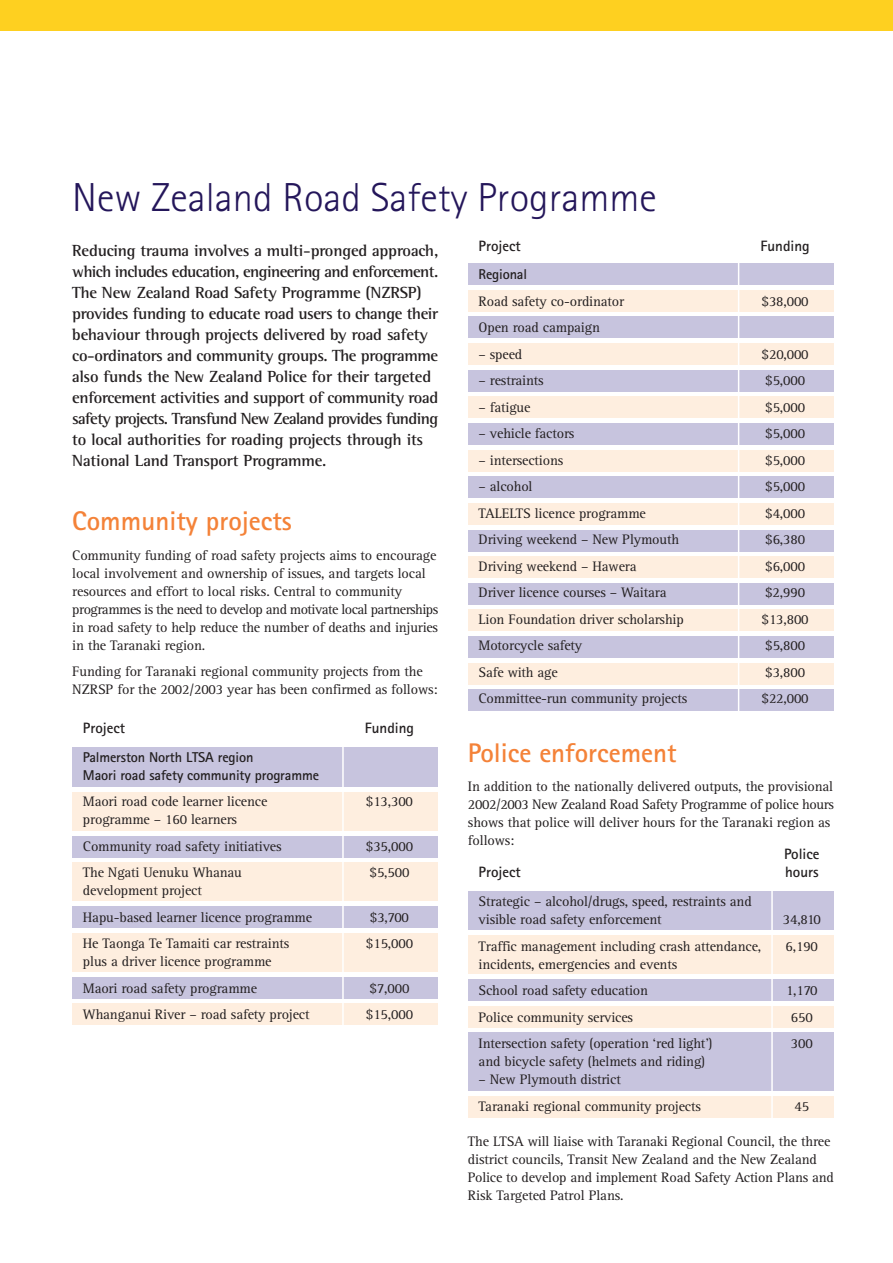
<style>
.page{position:relative;width:893px;height:1263px;background:#fff}
.page>*{position:absolute;margin:0;border:0;box-sizing:border-box;transform-origin:0 0}
.t1{font:300 40.5px "Rotis Sans Serif";color:#24165a}
.t2{font:700 27px "Rotis Sans Serif";color:#f48238}
.t3{font:700 16.5px/21px "Rotis Semi Serif";letter-spacing:-.02em;color:#231f20}
.t4{font:700 15px "Rotis Sans Serif";color:#231f20}
.t5{font:14.25px/18px "Rotis Serif";letter-spacing:-.01em;color:#231f20}
.t6{font:700 14.25px/18px "Rotis Sans Serif";letter-spacing:-.01em;color:#231f20}
</style>
<div class="page">
<div style="left:0;top:0;width:892px;height:30px;background:#fed020"></div>
<div style="left:468px;top:663px;width:365px;height:21px;background:#feeedf"></div>
<div style="left:468px;top:690px;width:365px;height:21px;background:#c7c4de"></div>
<div style="left:468px;top:610px;width:365px;height:21px;background:#feeedf"></div>
<div style="left:468px;top:637px;width:365px;height:21px;background:#c7c4de"></div>
<div style="left:468px;top:290px;width:365px;height:21px;background:#feeedf"></div>
<div style="left:468px;top:343px;width:365px;height:22px;background:#feeedf"></div>
<div style="left:468px;top:397px;width:365px;height:21px;background:#feeedf"></div>
<div style="left:468px;top:370px;width:365px;height:21px;background:#c7c4de"></div>
<div style="left:468px;top:450px;width:365px;height:21px;background:#feeedf"></div>
<div style="left:468px;top:423px;width:365px;height:22px;background:#c7c4de"></div>
<div style="left:468px;top:503px;width:365px;height:22px;background:#feeedf"></div>
<div style="left:468px;top:477px;width:365px;height:21px;background:#c7c4de"></div>
<div style="left:468px;top:557px;width:365px;height:21px;background:#feeedf"></div>
<div style="left:468px;top:530px;width:365px;height:21px;background:#c7c4de"></div>
<div style="left:468px;top:583px;width:365px;height:21px;background:#c7c4de"></div>
<div style="left:468px;top:317px;width:365px;height:21px;background:#c7c4de"></div>
<div style="left:468px;top:263px;width:365px;height:22px;background:#c7c4de"></div>
<hr style="left:737px;top:261px;width:2px;height:455px;background:#fff">
<div style="left:72px;top:977px;width:366px;height:21px;background:#c7c4de"></div>
<div style="left:72px;top:1004px;width:366px;height:21px;background:#feeedf"></div>
<div style="left:72px;top:933px;width:366px;height:39px;background:#feeedf"></div>
<div style="left:72px;top:863px;width:366px;height:38px;background:#feeedf"></div>
<div style="left:72px;top:792px;width:366px;height:39px;background:#feeedf"></div>
<div style="left:72px;top:748px;width:366px;height:39px;background:#c7c4de"></div>
<div style="left:72px;top:836px;width:366px;height:21px;background:#c7c4de"></div>
<div style="left:72px;top:907px;width:366px;height:21px;background:#c7c4de"></div>
<hr style="left:342px;top:746px;width:2px;height:281px;background:#fff">
<div style="left:468px;top:891px;width:365px;height:39px;background:#c7c4de"></div>
<div style="left:468px;top:1006px;width:365px;height:21px;background:#feeedf"></div>
<div style="left:468px;top:979px;width:365px;height:21px;background:#c7c4de"></div>
<div style="left:468px;top:935px;width:365px;height:39px;background:#feeedf"></div>
<div style="left:468px;top:1033px;width:365px;height:58px;background:#c7c4de"></div>
<div style="left:468px;top:1096px;width:365px;height:22px;background:#feeedf"></div>
<hr style="left:771px;top:888px;width:1px;height:234px;background:#fff">
<h1 class="t1" style="left:72px;top:183px;width:586px">New Zealand Road Safety Programme</h1>
<p class="t4" style="left:478px;top:240px;width:44px">Project</p>
<p class="t4" style="left:760px;top:240px;width:51px">Funding</p>
<p class="t6" style="left:478px;top:267px;width:50px">Regional</p>
<p class="t5" style="left:478px;top:293px;width:147px">Road safety co-ordinator</p>
<p class="t5" style="left:761px;top:293px;width:49px">$38,000</p>
<p class="t5" style="left:478px;top:320px;width:123px">Open road campaign</p>
<p class="t5" style="left:478px;top:346px;width:45px">– speed</p>
<p class="t5" style="left:761px;top:346px;width:49px">$20,000</p>
<p class="t5" style="left:478px;top:373px;width:67px">– restraints</p>
<p class="t5" style="left:765px;top:373px;width:41px">$5,000</p>
<p class="t5" style="left:478px;top:399px;width:53px">– fatigue</p>
<p class="t5" style="left:765px;top:399px;width:41px">$5,000</p>
<p class="t5" style="left:478px;top:426px;width:97px">– vehicle factors</p>
<p class="t5" style="left:765px;top:426px;width:41px">$5,000</p>
<p class="t5" style="left:478px;top:452px;width:86px">– intersections</p>
<p class="t5" style="left:765px;top:452px;width:41px">$5,000</p>
<p class="t5" style="left:478px;top:479px;width:55px">– alcohol</p>
<p class="t5" style="left:765px;top:479px;width:41px">$5,000</p>
<p class="t5" style="left:478px;top:505px;width:169px">TALELTS licence programme</p>
<p class="t5" style="left:765px;top:505px;width:41px">$4,000</p>
<p class="t5" style="left:478px;top:532px;width:202px">Driving weekend – New Plymouth</p>
<p class="t5" style="left:765px;top:532px;width:41px">$6,380</p>
<p class="t5" style="left:478px;top:558px;width:159px">Driving weekend – Hawera</p>
<p class="t5" style="left:765px;top:558px;width:41px">$6,000</p>
<p class="t5" style="left:478px;top:585px;width:189px">Driver licence courses – Waitara</p>
<p class="t5" style="left:765px;top:585px;width:41px">$2,990</p>
<p class="t5" style="left:478px;top:611px;width:207px">Lion Foundation driver scholarship</p>
<p class="t5" style="left:761px;top:611px;width:49px">$13,800</p>
<p class="t5" style="left:478px;top:638px;width:105px">Motorcycle safety</p>
<p class="t5" style="left:765px;top:638px;width:41px">$5,800</p>
<p class="t5" style="left:478px;top:664px;width:81px">Safe with age</p>
<p class="t5" style="left:765px;top:664px;width:41px">$3,800</p>
<p class="t5" style="left:478px;top:691px;width:210px">Committee-run community projects</p>
<p class="t5" style="left:761px;top:691px;width:49px">$22,000</p>
<p class="t4" style="left:83px;top:723px;width:44px">Project</p>
<p class="t4" style="left:365px;top:723px;width:51px">Funding</p>
<p class="t6" style="left:83px;top:749px;width:237px">Palmerston North LTSA region<br>Maori road safety community programme</p>
<p class="t5" style="left:83px;top:794px;width:186px">Maori road code learner licence</p>
<p class="t5" style="left:366px;top:794px;width:49px">$13,300</p>
<p class="t5" style="left:83px;top:808px;width:200px;line-height:26.5px">programme – 160 learners<br>Community road safety initiatives</p>
<p class="t3" style="left:72px;top:241px;width:367px">Reducing trauma involves a multi-pronged approach, which includes education, engineering and enforcement.<br>The New Zealand Road Safety Programme (NZRSP) provides funding to educate road users to change their behaviour through projects delivered by road safety co-ordinators and community groups. The programme also funds the New Zealand Police for their targeted enforcement activities and support of community road safety projects. Transfund New Zealand provides funding to local authorities for roading projects through its National Land Transport Programme.</p>
<h2 class="t2" style="left:72px;top:512px;width:221px">Community projects</h2>
<p class="t5" style="left:72px;top:548px;width:367px">Community funding of road safety projects aims to encourage local involvement and ownership of issues, and targets local resources and effort to local risks. Central to community programmes is the need to develop and motivate local partnerships in road safety to help reduce the number of deaths and injuries in the Taranaki region.</p>
<p class="t5" style="left:72px;top:664px;width:367px">Funding for Taranaki regional community projects from the<br>NZRSP for the 2002/2003 year has been confirmed as follows:</p>
<h2 class="t2" style="left:468px;top:743px;width:210px">Police enforcement</h2>
<p class="t5" style="left:468px;top:779px;width:367px">In addition to the nationally delivered outputs, the provisional 2002/2003 New Zealand Road Safety Programme of police hours shows that police will deliver hours for the Taranaki region as follows:</p>
<p class="t5" style="left:366px;top:838px;width:49px">$35,000</p>
<p class="t4" style="left:784px;top:849px;width:37px">Police</p>
<p class="t5" style="left:83px;top:865px;width:160px">The Ngati Uenuku Whanau</p>
<p class="t5" style="left:369px;top:865px;width:41px">$5,500</p>
<p class="t5" style="left:83px;top:879px;width:231px;line-height:26.5px">development project<br>Hapu-based learner licence programme</p>
<p class="t5" style="left:370px;top:909px;width:41px">$3,700</p>
<p class="t4" style="left:478px;top:867px;width:44px">Project</p>
<p class="t4" style="left:785px;top:867px;width:35px">hours</p>
<p class="t5" style="left:478px;top:894px;width:275px">Strategic – alcohol/drugs, speed, restraints and visible road safety enforcement</p>
<p class="t5" style="left:782px;top:912px;width:40px">34,810</p>
<p class="t5" style="left:83px;top:936px;width:208px">He Taonga Te Tamaiti car restraints</p>
<p class="t5" style="left:366px;top:936px;width:49px">$15,000</p>
<p class="t5" style="left:83px;top:950px;width:190px;line-height:26.5px">plus a driver licence programme<br>Maori road safety programme</p>
<p class="t5" style="left:369px;top:980px;width:41px">$7,000</p>
<p class="t5" style="left:478px;top:938px;width:284px">Traffic management including crash attendance,</p>
<p class="t5" style="left:785px;top:938px;width:34px">6,190</p>
<p class="t5" style="left:478px;top:952px;width:200px;line-height:26.5px">incidents, emergencies and events<br>School road safety education</p>
<p class="t5" style="left:786px;top:983px;width:33px">1,170</p>
<p class="t5" style="left:83px;top:1007px;width:228px">Whanganui River – road safety project</p>
<p class="t5" style="left:366px;top:1007px;width:49px">$15,000</p>
<p class="t5" style="left:478px;top:1009px;width:156px">Police community services</p>
<p class="t5" style="left:790px;top:1009px;width:23px">650</p>
<p class="t5" style="left:478px;top:1036px;width:235px">Intersection safety (operation ‘red light’)</p>
<p class="t5" style="left:790px;top:1036px;width:23px">300</p>
<p class="t5" style="left:478px;top:1054px;width:228px">and bicycle safety (helmets and riding)</p>
<p class="t5" style="left:478px;top:1067px;width:224px;line-height:26.5px">– New Plymouth district<br>Taranaki regional community projects</p>
<p class="t5" style="left:794px;top:1098px;width:16px">45</p>
<p class="t5" style="left:468px;top:1133px;width:367px">The LTSA will liaise with Taranaki Regional Council, the three district councils, Transit New Zealand and the New Zealand Police to develop and implement Road Safety Action Plans and Risk Targeted Patrol Plans.</p>
</div>
